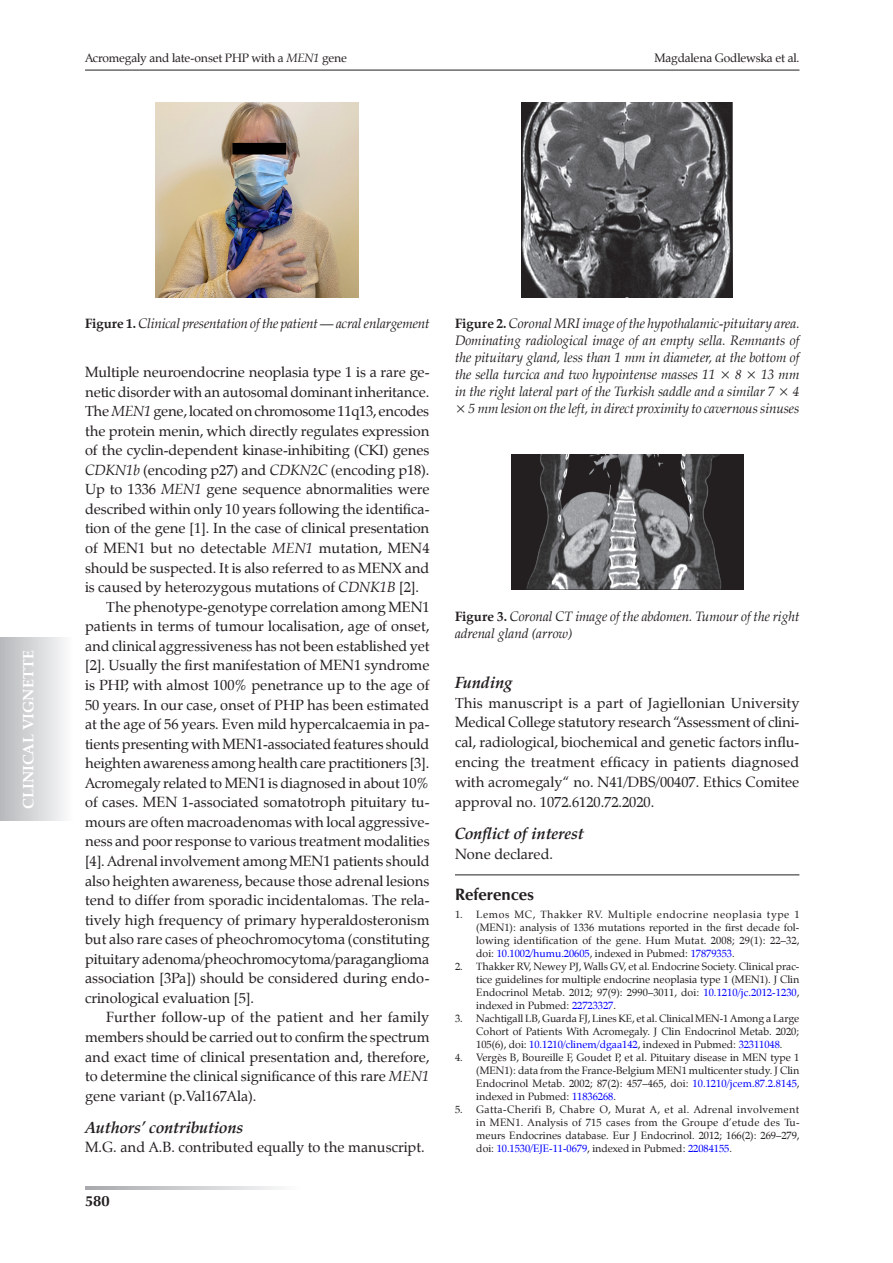
<style>
.page{position:relative;width:893px;height:1263px;background:#fff}
.page>*{position:absolute;margin:0;border:0;box-sizing:border-box;transform-origin:0 0}
.t1{font:700 16.5px "Zapf Humnst EU";color:#231f20}
.t2{font:italic 700 16.2px "Zapf Calligr EU";color:#231f20}
.t3{font:700 15px "Zapf Calligr EU";color:#fff}
.t4{font:700 15px "Zapf Humnst EU";color:#231f20}
.t5{font:14.55px/19.8px "Zapf Calligr EU";letter-spacing:-.005em;color:#231f20;text-align:justify}
.t6{font:14.55px "Zapf Calligr EU";letter-spacing:.015em;color:#231f20}
.t7{font:italic 13.5px/17px "Zapf Calligr EU";letter-spacing:-.005em;color:#231f20}
.t8{font:12px "Zapf Calligr EU";letter-spacing:-.015em;color:#231f20}
.t9{font:10.5px/13px "Zapf Calligr EU";color:#231f20;text-align:justify}
.s1{font-style:italic}
.s2{font-weight:700;font-style:normal}
.s3{font-style:normal}
.s4{color:#00f}
</style>
<div class="page">
<hr style="left:85px;top:70px;width:714px;height:1px;background:#231f20">
<svg style="left:85px;top:1186px;width:194px;height:3px"></svg>
<div style="left:0;top:638px;width:73px;height:182px;background:linear-gradient(to right,#b7b8bb,#fbfcfd)"></div>
<hr style="left:455px;top:874px;width:344px;height:1px;background:#231f20">
<img style="left:156px;top:102px;width:203px;height:195px">
<img style="left:511px;top:454px;width:232px;height:136px">
<img style="left:521px;top:102px;width:212px;height:195px">
<p class="t8" style="left:85px;top:50px;width:264px">Acromegaly and late-onset PHP with a <span class="s1">MEN1</span> gene</p>
<p class="t8" style="left:654px;top:50px;width:146px">Magdalena Godlewska et al.</p>
<p class="t3" style="left:19px;top:809px;width:160px;rotate:-90deg">Clinical vignette</p>
<p class="t7" style="left:85px;top:315px;width:346px"><span class="s2">Figure 1.</span> Clinical presentation of the patient — acral enlargement</p>
<p class="t5" style="left:85px;top:362px;width:346px">Multiple neuroendocrine neoplasia type 1 is a rare ge-</p>
<p class="t5" style="left:85px;top:382px;width:346px">netic disorder with an autosomal dominant inheritance.</p>
<p class="t5" style="left:85px;top:402px;width:346px">The <span class="s1">MEN1</span> gene, located on chromosome 11q13, encodes</p>
<p class="t5" style="left:85px;top:421px;width:346px">the protein menin, which directly regulates expression</p>
<p class="t5" style="left:85px;top:441px;width:346px">of the cyclin-dependent kinase-inhibiting (CKI) genes</p>
<p class="t5" style="left:85px;top:460px;width:346px"><span class="s1">CDKN1b</span> (encoding p27) and <span class="s1">CDKN2C</span> (encoding p18).</p>
<p class="t5" style="left:85px;top:480px;width:346px">Up to 1336 <span class="s1">MEN1</span> gene sequence abnormalities were</p>
<p class="t5" style="left:85px;top:499px;width:346px">described within only 10 years following the identifica-</p>
<p class="t5" style="left:85px;top:519px;width:346px">tion of the gene [1]. In the case of clinical presentation</p>
<p class="t5" style="left:85px;top:538px;width:346px">of MEN1 but no detectable <span class="s1">MEN1</span> mutation, MEN4</p>
<p class="t5" style="left:85px;top:558px;width:346px">should be suspected. It is also referred to as MENX and</p>
<p class="t5" style="left:85px;top:578px;width:335px">is caused by heterozygous mutations of <span class="s1">CDNK1B</span> [2].</p>
<p class="t5" style="left:106px;top:597px;width:325px">The phenotype-genotype correlation among MEN1</p>
<p class="t5" style="left:85px;top:617px;width:346px">patients in terms of tumour localisation, age of onset,</p>
<p class="t5" style="left:85px;top:636px;width:346px">and clinical aggressiveness has not been established yet</p>
<p class="t5" style="left:85px;top:656px;width:346px">[2]. Usually the first manifestation of MEN1 syndrome</p>
<p class="t5" style="left:85px;top:675px;width:346px">is PHP, with almost 100% penetrance up to the age of</p>
<p class="t5" style="left:85px;top:695px;width:346px">50 years. In our case, onset of PHP has been estimated</p>
<p class="t5" style="left:85px;top:714px;width:346px">at the age of 56 years. Even mild hypercalcaemia in pa-</p>
<p class="t5" style="left:85px;top:734px;width:346px">tients presenting with MEN1-associated features should</p>
<p class="t5" style="left:85px;top:754px;width:346px">heighten awareness among health care practitioners [3].</p>
<p class="t5" style="left:85px;top:773px;width:346px">Acromegaly related to MEN1 is diagnosed in about 10%</p>
<p class="t5" style="left:85px;top:793px;width:346px">of cases. MEN 1-associated somatotroph pituitary tu-</p>
<p class="t5" style="left:85px;top:812px;width:346px">mours are often macroadenomas with local aggressive-</p>
<p class="t5" style="left:85px;top:832px;width:346px">ness and poor response to various treatment modalities</p>
<p class="t5" style="left:85px;top:851px;width:346px">[4]. Adrenal involvement among MEN1 patients should</p>
<p class="t5" style="left:85px;top:871px;width:346px">also heighten awareness, because those adrenal lesions</p>
<p class="t5" style="left:85px;top:890px;width:346px">tend to differ from sporadic incidentalomas. The rela-</p>
<p class="t5" style="left:85px;top:910px;width:346px">tively high frequency of primary hyperaldosteronism</p>
<p class="t5" style="left:85px;top:930px;width:346px">but also rare cases of pheochromocytoma (constituting</p>
<p class="t5" style="left:85px;top:949px;width:346px">pituitary adenoma/pheochromocytoma/paraganglioma</p>
<p class="t5" style="left:85px;top:969px;width:346px">association [3Pa]) should be considered during endo-</p>
<p class="t5" style="left:85px;top:988px;width:171px">crinological evaluation [5].</p>
<p class="t6" style="left:106px;top:1008px;width:324px">Further follow-up of the patient and her family</p>
<p class="t5" style="left:85px;top:1027px;width:346px">members should be carried out to confirm the spectrum</p>
<p class="t5" style="left:85px;top:1047px;width:346px">and exact time of clinical presentation and, therefore,</p>
<p class="t5" style="left:85px;top:1066px;width:346px">to determine the clinical significance of this rare <span class="s1">MEN1</span></p>
<p class="t5" style="left:85px;top:1086px;width:173px">gene variant (p.Val167Ala).</p>
<p class="t2" style="left:85px;top:1117px;width:160px">Authors’ contributions</p>
<p class="t5" style="left:85px;top:1138px;width:341px">M.G. and A.B. contributed equally to the manuscript.</p>
<p class="t4" style="left:85px;top:1191px;width:26px">580</p>
<p class="t7" style="left:455px;top:315px;width:346px;text-align:justify"><span class="s2">Figure 2.</span> Coronal MRI image of the hypothalamic-pituitary area.<br>Dominating radiological image of an empty sella. Remnants of the pituitary gland, less than 1 mm in diameter, at the bottom of the sella turcica and two hypointense masses 11 <span class="s3">×</span> 8 × 13 mm in the right lateral part of the Turkish saddle and a similar 7 × 4 × 5 mm lesion on the left, in direct proximity to cavernous sinuses</p>
<p class="t7" style="left:455px;top:608px;width:346px"><span class="s2">Figure 3.</span> Coronal CT image of the abdomen. Tumour of the right adrenal gland (arrow)</p>
<p class="t2" style="left:455px;top:672px;width:59px">Funding</p>
<p class="t5" style="left:455px;top:693px;width:346px">This manuscript is a part of Jagiellonian University Medical College statutory research “Assessment of clini&shy;cal, radiological, biochemical and genetic factors influ&shy;encing the treatment efficacy in patients diagnosed with acromegaly“ no. N41/DBS/00407. Ethics Comitee approval no. 1072.6120.72.2020.</p>
<p class="t2" style="left:455px;top:823px;width:131px">Conflict of interest</p>
<p class="t5" style="left:455px;top:844px;width:100px">None declared.</p>
<p class="t1" style="left:455px;top:884px;width:81px">References</p>
<p class="t9" style="left:476px;top:908px;width:325px;text-indent:-21px">1. Lemos MC, Thakker RV. Multiple endocrine neoplasia type 1 (MEN1): analysis of 1336 mutations reported in the first decade fol&shy;lowing identification of the gene. Hum Mutat. 2008; 29(1): 22–32, doi: <span class="s4">10.1002/humu.20605</span>, indexed in Pubmed: <span class="s4">17879353</span>.</p>
<p class="t9" style="left:476px;top:960px;width:325px;text-indent:-21px">2. Thakker RV, Newey PJ, Walls GV, et al. Endocrine Society. Clinical prac&shy;tice guidelines for multiple endocrine neoplasia type 1 (MEN1). J Clin Endocrinol Metab. 2012; 97(9): 2990–3011, doi: <span class="s4">10.1210/jc.2012-1230</span>, indexed in Pubmed: <span class="s4">22723327</span>.</p>
<p class="t9" style="left:476px;top:1012px;width:324px;text-indent:-21px">3. Nachtigall LB, Guarda FJ, Lines KE, et al. Clinical MEN-1 Among a Large Cohort of Patients With Acromegaly. J Clin Endocrinol Metab. 2020; 105(6), doi: <span class="s4">10.1210/clinem/dgaa142</span>, indexed in Pubmed: <span class="s4">32311048</span>.</p>
<p class="t9" style="left:476px;top:1051px;width:325px;text-indent:-21px">4. Vergès B, Boureille F, Goudet P, et al. Pituitary disease in MEN type 1 (MEN1): data from the France-Belgium MEN1 multicenter study. J Clin Endocrinol Metab. 2002; 87(2): 457–465, doi: <span class="s4">10.1210/jcem.87.2.8145</span>, indexed in Pubmed: <span class="s4">11836268</span>.</p>
<p class="t9" style="left:476px;top:1103px;width:325px;text-indent:-21px">5. Gatta-Cherifi B, Chabre O, Murat A, et al. Adrenal involvement in MEN1. Analysis of 715 cases from the Groupe d’etude des Tu&shy;meurs Endocrines database. Eur J Endocrinol. 2012; 166(2): 269–279, doi: <span class="s4">10.1530/EJE-11-0679</span>, indexed in Pubmed: <span class="s4">22084155</span>.</p>
</div>
